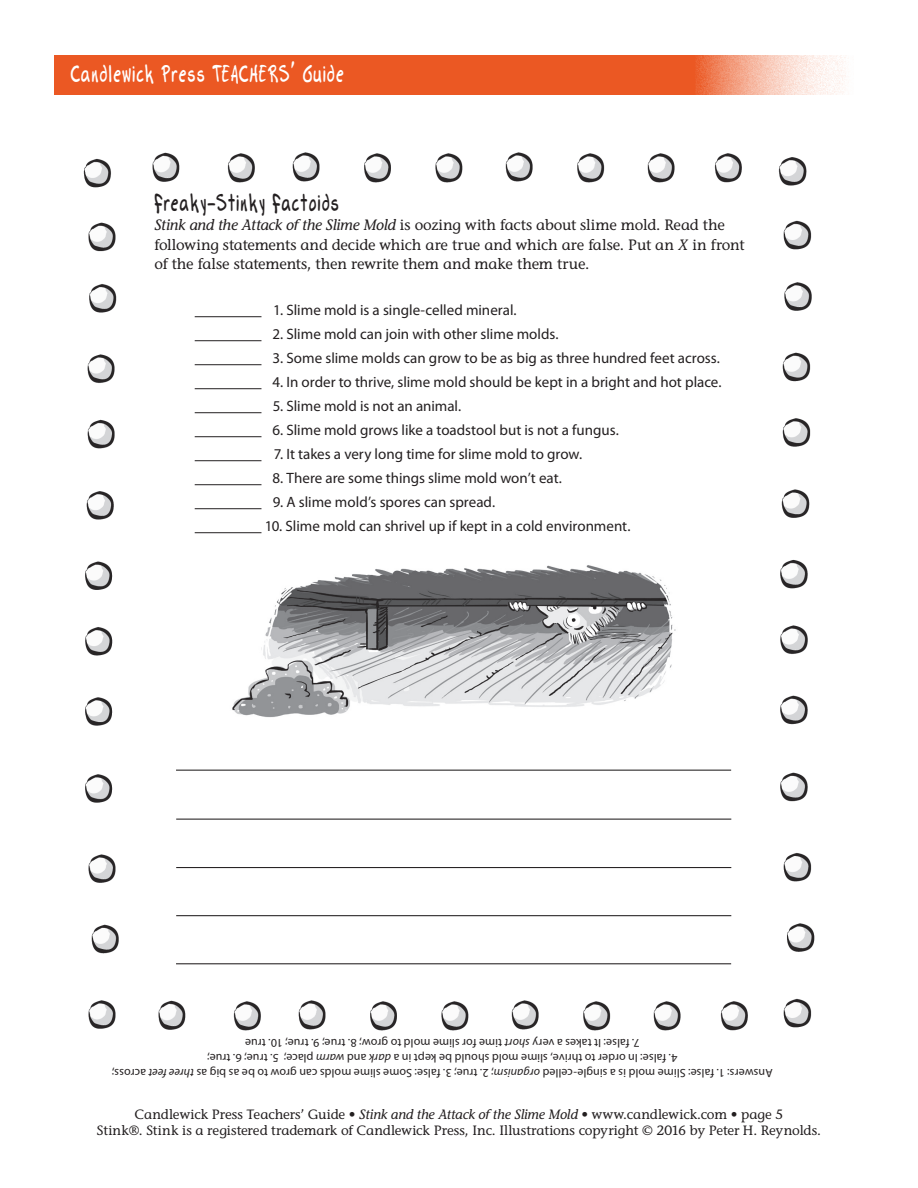
<style>
.page{position:relative;width:918px;height:1188px;background:#fff}
.page>*{position:absolute;margin:0;border:0;box-sizing:border-box;transform-origin:0 0}
.t1{font:500 condensed 27px "TF Gary";letter-spacing:.025em;color:#fff}
.t2{font:500 condensed 27px "TF Gary";letter-spacing:.025em;color:#231f20}
.cc{font:15px "Myriad Pro";color:#231f20}
.t3{font:15px/19.5px "Stone Informal";letter-spacing:-.015em;color:#231f20}
.t4{font:13.5px/16.5px "Stone Informal";color:#231f20;text-align:center}
.cc-2{font:12px "Myriad Pro";letter-spacing:.01em;color:#231f20}
.s1{font-style:italic}
</style>
<div class="page">
<img style="left:778px;top:157px;width:37px;height:871px">
<img style="left:83px;top:158px;width:36px;height:871px">
<img style="left:158px;top:1000px;width:590px;height:31px">
<img style="left:152px;top:152px;width:590px;height:31px">
<img style="left:232px;top:565px;width:444px;height:153px">
<hr style="left:176px;top:819px;width:555px;height:1px;background:#231f20">
<hr style="left:176px;top:867px;width:555px;height:1px;background:#231f20">
<hr style="left:176px;top:915px;width:555px;height:1px;background:#231f20">
<hr style="left:176px;top:963px;width:555px;height:1px;background:#231f20">
<hr style="left:176px;top:770px;width:555px;height:1px;background:#231f20">
<hr style="left:195px;top:316px;width:66px;height:1px;background:#231f20">
<hr style="left:195px;top:340px;width:66px;height:1px;background:#231f20">
<hr style="left:195px;top:364px;width:66px;height:1px;background:#231f20">
<hr style="left:195px;top:388px;width:66px;height:1px;background:#231f20">
<hr style="left:195px;top:412px;width:66px;height:1px;background:#231f20">
<hr style="left:195px;top:436px;width:66px;height:1px;background:#231f20">
<hr style="left:195px;top:460px;width:66px;height:1px;background:#231f20">
<hr style="left:195px;top:484px;width:66px;height:1px;background:#231f20">
<hr style="left:195px;top:508px;width:66px;height:1px;background:#231f20">
<hr style="left:195px;top:532px;width:66px;height:1px;background:#231f20">
<svg style="left:54px;top:55px;width:792px;height:40px;background:#ed6c3d"></svg>
<p class="t1" style="left:71px;top:58px;width:275px">Candlewick Press TEACHERS’ Guide</p>
<p class="t2" style="left:154px;top:186px;width:186px">Freaky-Stinky Factoids</p>
<p class="t3" style="left:154px;top:215px;width:592px"><span class="s1">Stink and the Attack of the Slime Mold</span> is oozing with facts about slime mold. Read the following statements and decide which are true and which are false. Put an <span class="s1">X</span> in front of the false statements, then rewrite them and make them true.</p>
<p class="cc" style="left:273px;top:301px;width:245px">1. Slime mold is a single-celled mineral.</p>
<p class="cc" style="left:272px;top:325px;width:288px">2. Slime mold can join with other slime molds.</p>
<p class="cc" style="left:273px;top:349px;width:449px">3. Some slime molds can grow to be as big as three hundred feet across.</p>
<p class="cc" style="left:273px;top:373px;width:450px">4. In order to thrive, slime mold should be kept in a bright and hot place.</p>
<p class="cc" style="left:273px;top:397px;width:190px">5. Slime mold is not an animal.</p>
<p class="cc" style="left:272px;top:421px;width:348px">6. Slime mold grows like a toadstool but is not a fungus.</p>
<p class="cc" style="left:274px;top:445px;width:310px">7. It takes a very long time for slime mold to grow.</p>
<p class="cc" style="left:272px;top:469px;width:291px">8. There are some things slime mold won’t eat.</p>
<p class="cc" style="left:273px;top:493px;width:224px">9. A slime mold’s spores can spread.</p>
<p class="cc" style="left:265px;top:517px;width:367px">10. Slime mold can shrivel up if kept in a cold environment.</p>
<p class="cc-2" style="left:640px;top:1050px;width:396px;rotate:-180deg">7. false: It takes a very <span class="s1">short</span> time for slime mold to grow; 8. true; 9. true; 10. true</p>
<p class="cc-2" style="left:678px;top:1065px;width:472px;rotate:-180deg">4. false: In order to thrive, slime mold should be kept in a <span class="s1">dark</span> and <span class="s1">warm</span> place; 5. true; 6. true;</p>
<p class="cc-2" style="left:773px;top:1080px;width:662px;rotate:-180deg">Answers: 1. false: Slime mold is a single-celled <span class="s1">organism</span>; 2. true; 3. false: Some slime molds can grow to be as big as <span class="s1">three feet</span> across;</p>
<p class="t4" style="left:97px;top:1106px;width:726px">Candlewick Press Teachers’ Guide • <span class="s1">Stink and the Attack of the Slime Mold</span> • www.candlewick.com • page 5<br>Stink®. Stink is a registered trademark of Candlewick Press, Inc. Illustrations copyright © 2016 by Peter H. Reynolds.</p>
</div>
